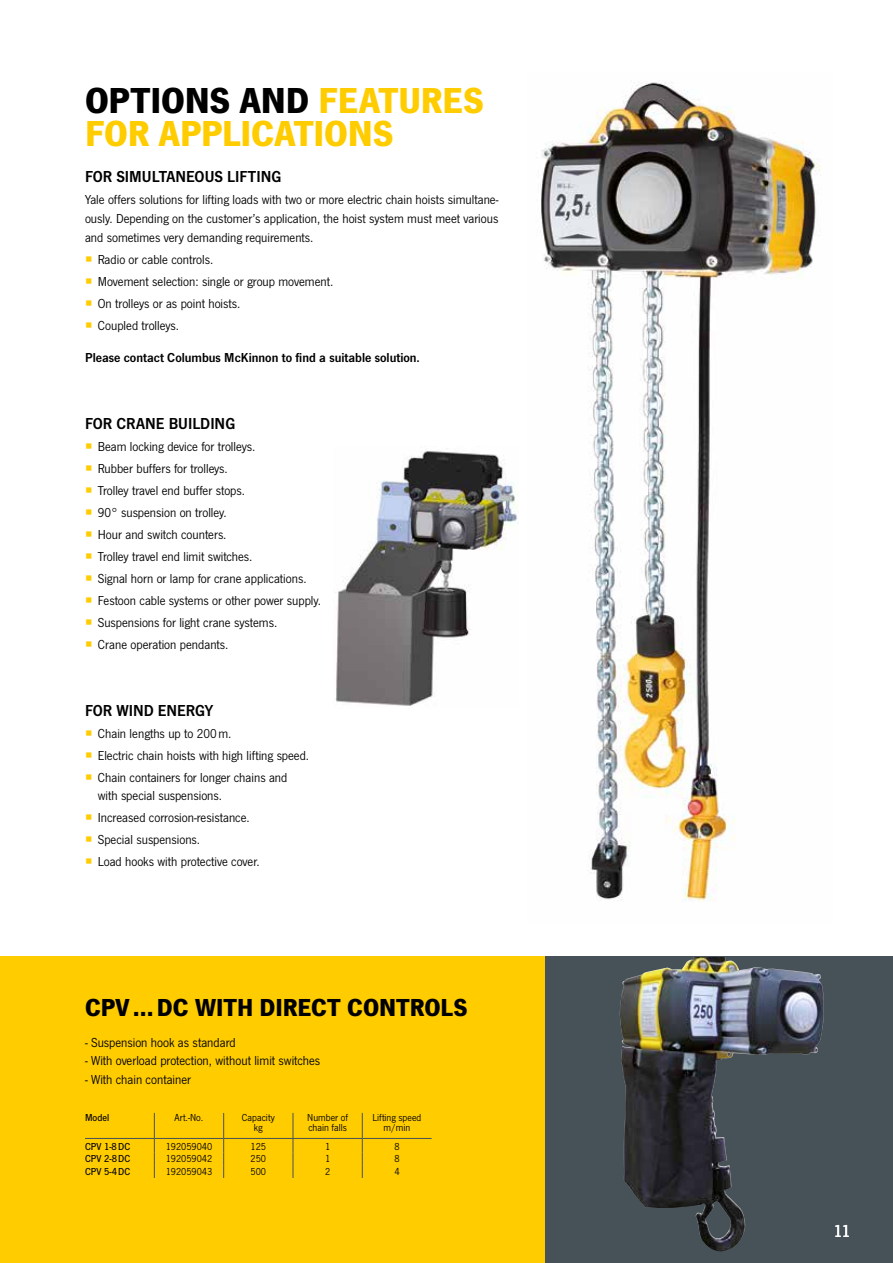
<style>
.page{position:relative;width:893px;height:1263px;background:#fff}
.page>*{position:absolute;margin:0;border:0;box-sizing:border-box;transform-origin:0 0}
.t1{font:700 37.5px/33px "News Got";letter-spacing:-.005em;color:#fc0}
.t2{font:700 25.5px "News Got";letter-spacing:-.005em;color:#000}
.t3{font:500 18px "News Got";color:#fff}
.t4{font:16.5px "News Got Dem";color:#000}
.t5{font:13.5px/18.6px "News Got";color:#000;text-align:justify}
.t6{font:13.5px "News Got Dem";color:#000}
.t7{font:10.5px/10.5px "News Got";color:#000;text-align:center}
.t8{font:500 10.5px "News Got";color:#000}
.s1{color:#000}
.s2{color:#fc0}
</style>
<div class="page">
<div style="left:361px;top:957px;width:532px;height:306px;background:#475258"></div>
<div style="left:0;top:957px;width:544px;height:306px;background:#fc0"></div>
<img style="left:335px;top:451px;width:183px;height:255px">
<img style="left:619px;top:957px;width:127px;height:295px">
<img style="left:541px;top:82px;width:280px;height:820px">
<hr style="left:293px;top:1138px;width:69px;height:1px;background:#475258">
<svg style="left:362px;top:1113px;width:1px;height:65px"></svg>
<hr style="left:362px;top:1138px;width:70px;height:1px;background:#475258">
<svg style="left:223px;top:1113px;width:1px;height:65px"></svg>
<svg style="left:293px;top:1113px;width:1px;height:65px"></svg>
<hr style="left:154px;top:1138px;width:70px;height:1px;background:#475258">
<hr style="left:224px;top:1138px;width:69px;height:1px;background:#475258">
<svg style="left:154px;top:1113px;width:1px;height:65px"></svg>
<hr style="left:85px;top:1138px;width:69px;height:1px;background:#475258">
<h1 class="t1" style="left:85px;top:84px;width:400px"><span class="s1">OPTIONS AND</span> FEATURES<br>FOR APPLICATIONS</h1>
<p class="t4" style="left:85px;top:167px;width:198px">FOR SIMULTANEOUS LIFTING</p>
<p class="t5" style="left:85px;top:191px;width:415px">Yale offers solutions for lifting loads with two or more electric chain hoists simultane&shy;ously. Depending on the customer’s application, the hoist system must meet various and sometimes very demanding requirements.</p>
<p class="t5" style="left:85px;top:250px;width:130px"><span class="s2">○</span> Radio or cable controls.</p>
<p class="t5" style="left:85px;top:272px;width:250px"><span class="s2">○</span> Movement selection: single or group movement.</p>
<p class="t5" style="left:85px;top:294px;width:157px"><span class="s2">○</span> On trolleys or as point hoists.</p>
<p class="t5" style="left:85px;top:316px;width:95px"><span class="s2">○</span> Coupled trolleys.</p>
<p class="t6" style="left:85px;top:350px;width:336px">Please contact Columbus McKinnon to find a suitable solution.</p>
<p class="t4" style="left:85px;top:414px;width:152px">FOR CRANE BUILDING</p>
<p class="t5" style="left:85px;top:437px;width:172px"><span class="s2">○</span> Beam locking device for trolleys.</p>
<p class="t5" style="left:85px;top:459px;width:144px"><span class="s2">○</span> Rubber buffers for trolleys.</p>
<p class="t5" style="left:85px;top:481px;width:162px"><span class="s2">○</span> Trolley travel end buffer stops.</p>
<p class="t5" style="left:85px;top:503px;width:143px"><span class="s2">○</span> 90° suspension on trolley.</p>
<p class="t5" style="left:85px;top:525px;width:143px"><span class="s2">○</span> Hour and switch counters.</p>
<p class="t5" style="left:85px;top:547px;width:169px"><span class="s2">○</span> Trolley travel end limit switches.</p>
<p class="t5" style="left:85px;top:569px;width:223px"><span class="s2">○</span> Signal horn or lamp for crane applications.</p>
<p class="t5" style="left:85px;top:591px;width:238px"><span class="s2">○</span> Festoon cable systems or other power supply.</p>
<p class="t5" style="left:85px;top:613px;width:194px"><span class="s2">○</span> Suspensions for light crane systems.</p>
<p class="t5" style="left:85px;top:635px;width:145px"><span class="s2">○</span> Crane operation pendants.</p>
<p class="t4" style="left:85px;top:700px;width:130px">FOR WIND ENERGY</p>
<p class="t5" style="left:85px;top:724px;width:148px"><span class="s2">○</span> Chain lengths up to 200m.</p>
<p class="t5" style="left:85px;top:746px;width:226px"><span class="s2">○</span> Electric chain hoists with high lifting speed.</p>
<p class="t5" style="left:98px;top:768px;width:191px;text-indent:-13px"><span class="s2">○</span> Chain containers for longer chains and with special suspensions.</p>
<p class="t5" style="left:85px;top:809px;width:166px"><span class="s2">○</span> Increased corrosion-resistance.</p>
<p class="t5" style="left:85px;top:831px;width:117px"><span class="s2">○</span> Special suspensions.</p>
<p class="t5" style="left:85px;top:853px;width:176px"><span class="s2">○</span> Load hooks with protective cover.</p>
<h2 class="t2" style="left:85px;top:993px;width:384px">CPV…DC WITH DIRECT CONTROLS</h2>
<p class="t5" style="left:85px;top:1033px;width:152px">- Suspension hook as standard</p>
<p class="t5" style="left:85px;top:1052px;width:237px">- With overload protection, without limit switches</p>
<p class="t5" style="left:85px;top:1070px;width:108px">- With chain container</p>
<p class="t8" style="left:85px;top:1111px;width:26px">Model</p>
<p class="t7" style="left:175px;top:1112px;width:30px">Art.-No.</p>
<p class="t7" style="left:242px;top:1112px;width:34px">Capacity kg</p>
<p class="t7" style="left:307px;top:1112px;width:42px;text-align:left">Number of chain falls</p>
<p class="t7" style="left:373px;top:1112px;width:50px">Lifting speed m/min</p>
<p class="t8" style="left:85px;top:1140px;width:47px">CPV 1-8DC</p>
<p class="t7" style="left:166px;top:1141px;width:48px">192059040</p>
<p class="t7" style="left:251px;top:1141px;width:17px">125</p>
<p class="t7" style="left:325px;top:1141px;width:7px">1</p>
<p class="t7" style="left:394px;top:1141px;width:7px">8</p>
<p class="t8" style="left:85px;top:1153px;width:47px">CPV 2-8DC</p>
<p class="t7" style="left:166px;top:1154px;width:48px">192059042</p>
<p class="t7" style="left:251px;top:1154px;width:17px">250</p>
<p class="t7" style="left:325px;top:1154px;width:7px">1</p>
<p class="t7" style="left:394px;top:1154px;width:7px">8</p>
<p class="t8" style="left:85px;top:1166px;width:47px">CPV 5-4DC</p>
<p class="t7" style="left:166px;top:1166px;width:48px">192059043</p>
<p class="t7" style="left:251px;top:1166px;width:17px">500</p>
<p class="t7" style="left:325px;top:1166px;width:7px">2</p>
<p class="t7" style="left:394px;top:1166px;width:7px">4</p>
<h3 class="t3" style="left:833px;top:1221px;width:18px">11</h3>
</div>
